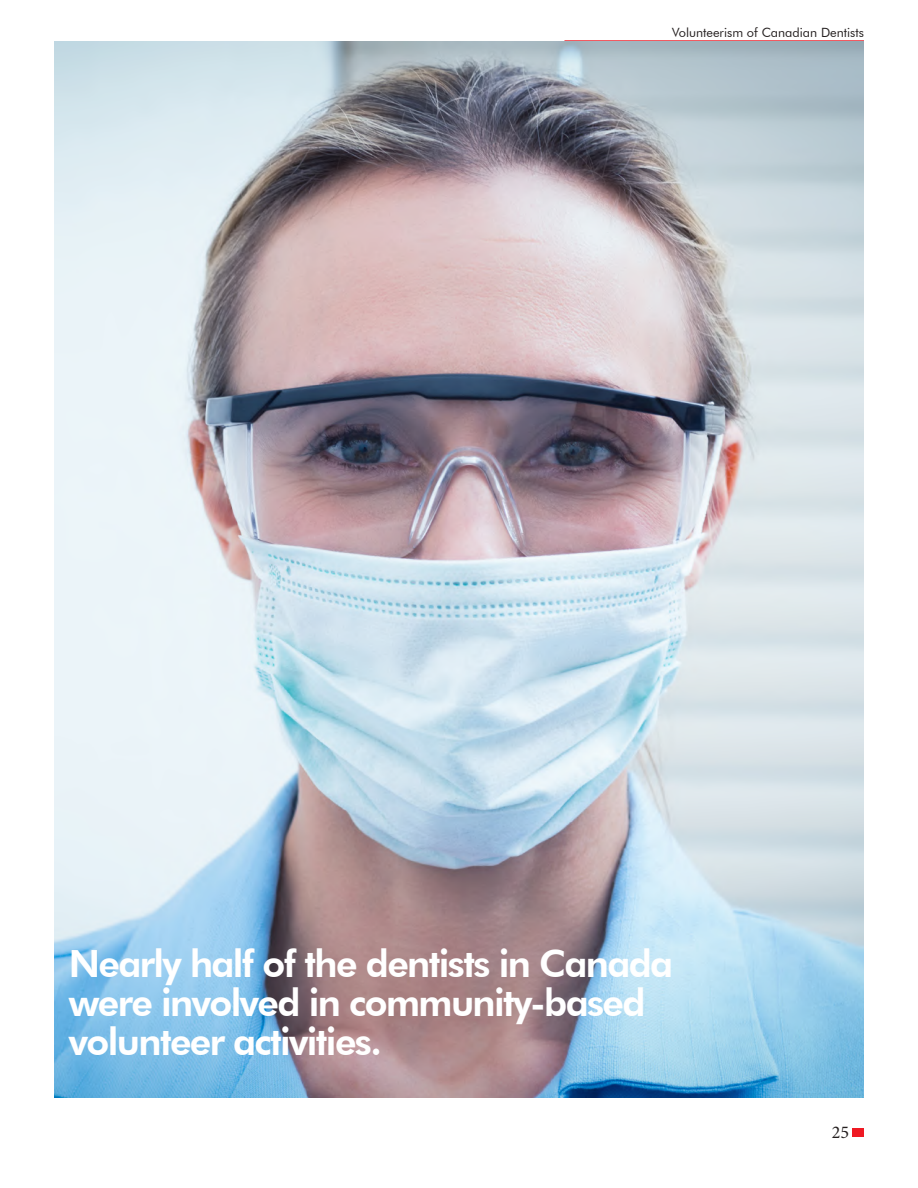
<style>
.page{position:relative;width:918px;height:1188px;background:#fff}
.page>*{position:absolute;margin:0;border:0;box-sizing:border-box;transform-origin:0 0}
.t1{font:800 37.5px/39px "Futura BT";letter-spacing:-.045em;color:#fff}
.t2{font:18px "Minion Pro";color:#241f1f}
.t3{font:12.75px "Futura BT";color:#241f1f}
</style>
<div class="page">
<div style="left:852px;top:1128px;width:12px;height:9px;background:#ef1923"></div>
<hr style="left:564px;top:40px;width:300px;height:2px;background:#ef1923">
<img style="left:54px;top:42px;width:810px;height:1056px">
<p class="t3" style="left:672px;top:25px;width:193px">Volunteerism of Canadian Dentists</p>
<p class="t1" style="left:69px;top:944px;width:606px">Nearly half of the dentists in Canada were involved in community-based volunteer activities.</p>
<p class="t2" style="left:832px;top:1120px;width:19px">25</p>
</div>
